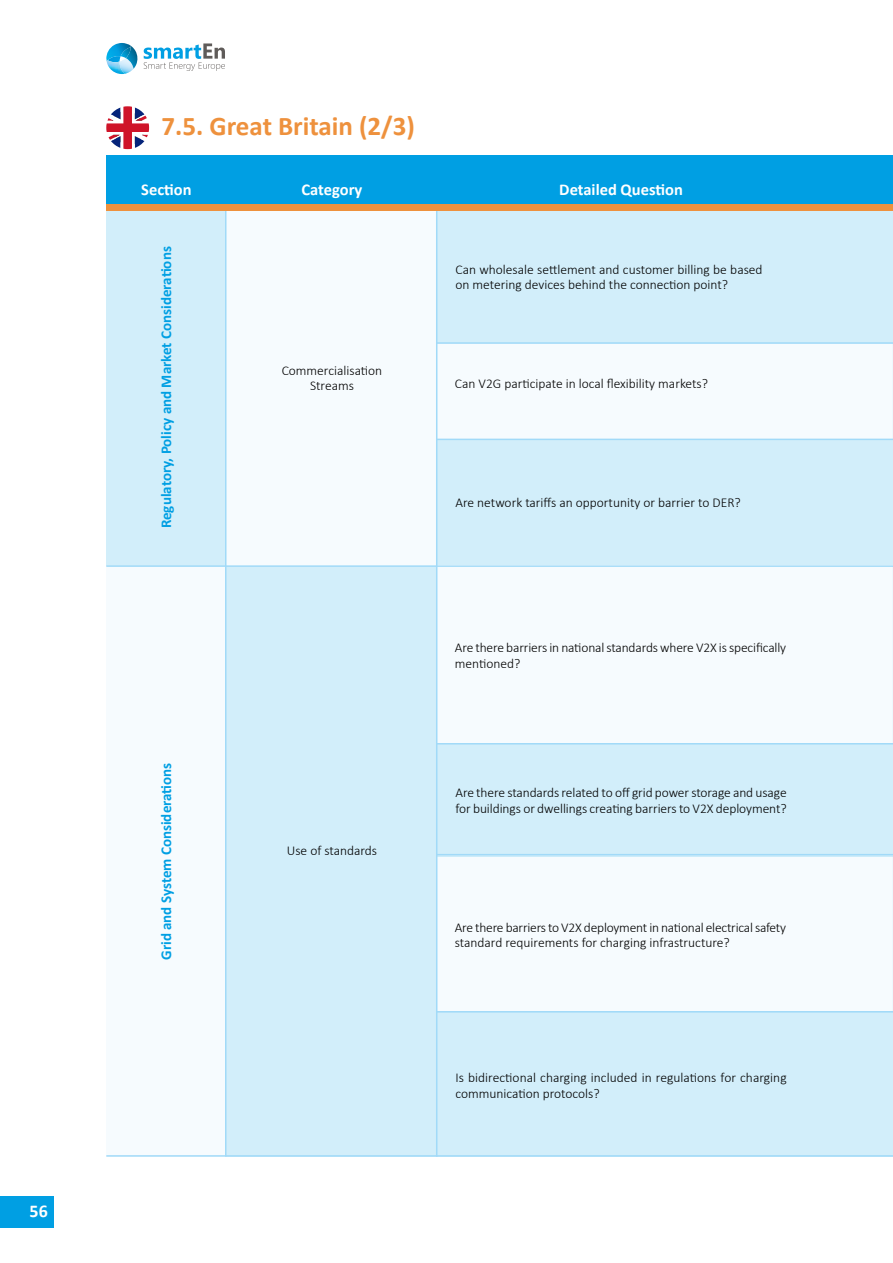
<style>
.page{position:relative;width:893px;height:1263px;background:#fff}
.page>*{position:absolute;margin:0;border:0;box-sizing:border-box;transform-origin:0 0}
.t1{font:700 27px "Calibri";color:#ee913d}
.t2{font:700 18px "Calibri";color:#fff}
.t3{font:700 16.5px "Calibri";color:#fff}
.t4{font:700 15px "Calibri";color:#009fe3}
.t5{font:300 13.5px/15.8px "Calibri";letter-spacing:-.005em;color:#000}
</style>
<div class="page">
<div style="left:0;top:1196px;width:54px;height:31px;background:#009fe3"></div>
<svg style="left:110px;top:43px;width:115px;height:31px"></svg>
<img style="left:110px;top:43px;width:21px;height:3px">
<img style="left:106px;top:47px;width:32px;height:22px">
<img style="left:106px;top:46px;width:26px;height:15px">
<div style="left:106px;top:155px;width:787px;height:49px;background:#009fe3"></div>
<div style="left:106px;top:211px;width:119px;height:355px;background:#d2eefa"></div>
<div style="left:106px;top:566px;width:119px;height:591px;background:#f6fbfe"></div>
<div style="left:226px;top:211px;width:211px;height:355px;background:#f6fbfe"></div>
<div style="left:226px;top:566px;width:211px;height:591px;background:#d2eefa"></div>
<div style="left:437px;top:211px;width:456px;height:131px;background:#d2eefa"></div>
<div style="left:437px;top:440px;width:456px;height:125px;background:#d2eefa"></div>
<div style="left:437px;top:744px;width:456px;height:112px;background:#d2eefa"></div>
<div style="left:437px;top:1012px;width:456px;height:145px;background:#d2eefa"></div>
<hr style="left:225px;top:211px;width:1px;height:946px;background:#a1daf8">
<svg style="left:106px;top:106px;width:43px;height:43px"></svg>
<div style="left:437px;top:342px;width:455px;height:97px;background:#f6fbfe"></div>
<div style="left:437px;top:566px;width:455px;height:178px;background:#f6fbfe"></div>
<div style="left:437px;top:856px;width:455px;height:156px;background:#f6fbfe"></div>
<hr style="left:106px;top:1155px;width:787px;height:2px;background:#a1daf8">
<hr style="left:106px;top:565px;width:787px;height:2px;background:#a1daf8">
<hr style="left:436px;top:211px;width:1px;height:946px;background:#a1daf8">
<div style="left:106px;top:204px;width:787px;height:7px;background:#ee913d"></div>
<hr style="left:892px;top:342px;width:1px;height:97px;background:#83d0f5">
<hr style="left:892px;top:566px;width:1px;height:178px;background:#83d0f5">
<hr style="left:892px;top:856px;width:1px;height:156px;background:#83d0f5">
<hr style="left:437px;top:439px;width:456px;height:1px;background:#a1daf8">
<hr style="left:437px;top:743px;width:456px;height:1px;background:#a1daf8">
<hr style="left:437px;top:854px;width:456px;height:1px;background:#a1daf8">
<hr style="left:437px;top:1011px;width:456px;height:1px;background:#a1daf8">
<hr style="left:437px;top:342px;width:456px;height:2px;background:#a1daf8">
<h2 class="t2" style="left:30px;top:1198px;width:20px">56</h2>
<h1 class="t1" style="left:162px;top:107px;width:255px">7.5. Great Britain (2/3)</h1>
<p class="t3" style="left:141px;top:177px;width:52px">Section</p>
<p class="t4" style="left:156px;top:528px;width:283px;rotate:-90deg">Regulatory, Policy and Market Considerations</p>
<p class="t4" style="left:156px;top:960px;width:199px;rotate:-90deg">Grid and System Considerations</p>
<p class="t3" style="left:302px;top:177px;width:62px">Category</p>
<p class="t3" style="left:559px;top:177px;width:125px">Detailed Question</p>
<p class="t5" style="left:282px;top:362px;width:102px;text-align:center">Commercialisation<br>Streams</p>
<p class="t5" style="left:287px;top:843px;width:92px">Use of standards</p>
<p class="t5" style="left:455px;top:261px;width:309px">Can wholesale settlement and customer billing be based on metering devices behind the connection point?</p>
<p class="t5" style="left:455px;top:375px;width:255px">Can V2G participate in local flexibility markets?</p>
<p class="t5" style="left:455px;top:495px;width:287px">Are network tariffs an opportunity or barrier to DER?</p>
<p class="t5" style="left:455px;top:640px;width:333px">Are there barriers in national standards where V2X is specifically mentioned?</p>
<p class="t5" style="left:455px;top:785px;width:333px">Are there standards related to off grid power storage and usage for buildings or dwellings creating barriers to V2X deployment?</p>
<p class="t5" style="left:455px;top:919px;width:333px">Are there barriers to V2X deployment in national electrical safety standard requirements for charging infrastructure?</p>
<p class="t5" style="left:455px;top:1069px;width:333px">Is bidirectional charging included in regulations for charging communication protocols?</p>
</div>
